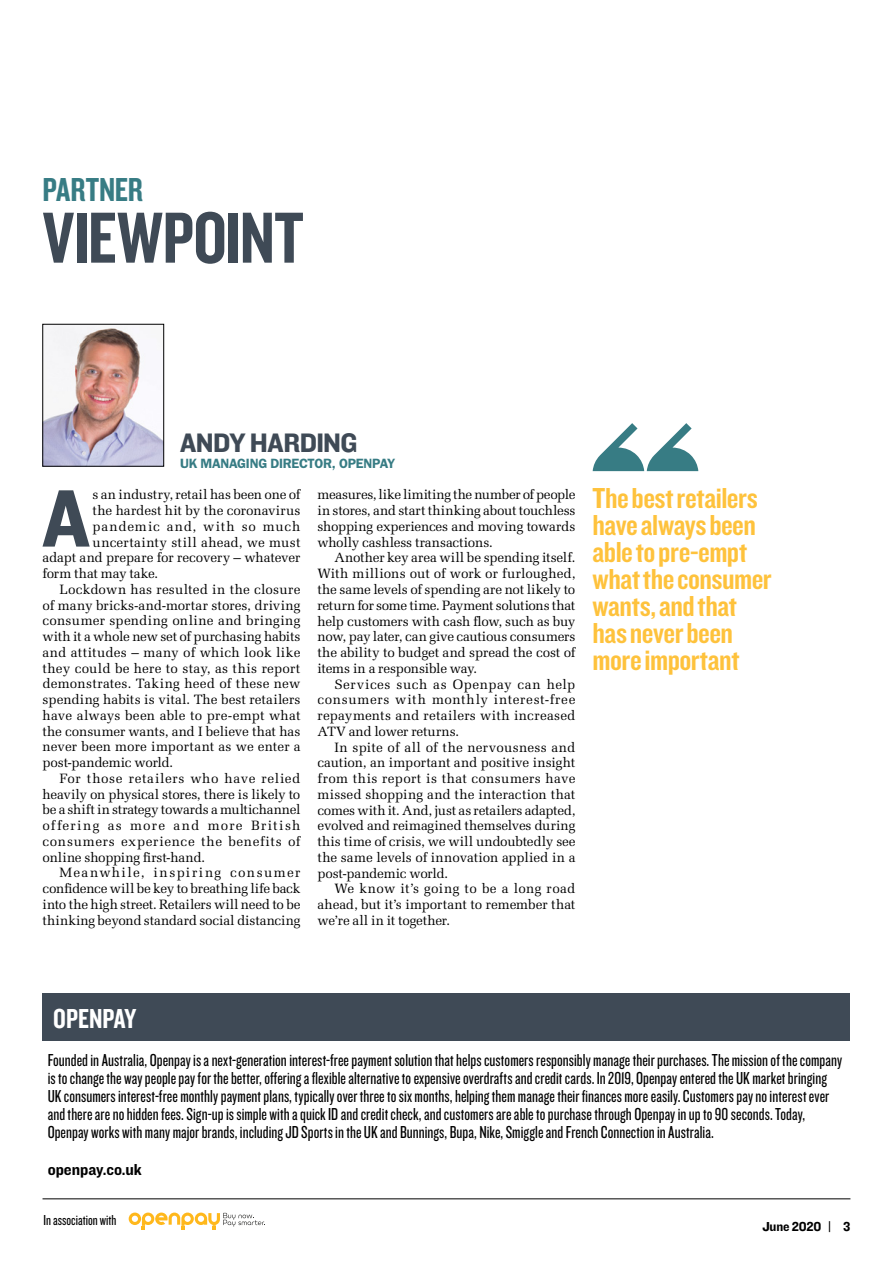
<style>
.page{position:relative;width:893px;height:1263px;background:#fff}
.page>*{position:absolute;margin:0;border:0;box-sizing:border-box;transform-origin:0 0}
.t1{font:84.45px "Knockout 51 Middleweight";color:#3f4a56}
.t2{font:75px "Knockout 49 Liteweight";letter-spacing:-.01em;color:#3f4a56}
.t3{font:34.5px "Knockout 49 Liteweight";letter-spacing:-.005em;color:#377c84}
.t4{font:30px/27px "Knockout 49 Liteweight";letter-spacing:-.015em;color:#fec23c;scale:1.1 1}
.t5{font:28.5px "Knockout 49 Liteweight";color:#fff}
.t6{font:27.75px "Knockout 51 Middleweight";letter-spacing:-.025em;color:#3f4a56}
.t7{font:18px/18px "Knockout 28 Junior Feathrwt";letter-spacing:.005em;color:#000}
.t8{font:16.5px "Knockout 51 Middleweight";color:#000}
.t9{font:15px "Knockout 28 Junior Feathrwt";color:#000}
.t10{font:13.5px/15.8px "Melior";color:#000;text-align:justify}
.t11{font:13.5px "Melior";letter-spacing:-.02em;color:#000}
.t12{font:13.5px "Melior";letter-spacing:.05em;color:#000}
.t13{font:13.5px "Melior";letter-spacing:.045em;color:#000}
.t14{font:13.5px "Melior";letter-spacing:.02em;color:#000}
.t15{font:13.5px "Melior";letter-spacing:.09em;color:#000}
.t16{font:13.5px "Melior";letter-spacing:.1em;color:#000}
.t17{font:600 13.5px "Franklin Gothic";letter-spacing:-.02em;color:#377c84}
.t18{font:13.5px "Melior";letter-spacing:.06em;color:#000}
.t19{font:13.5px "Knockout 51 Middleweight";letter-spacing:-.01em;color:#000}
</style>
<div class="page">
<hr style="left:43px;top:1198px;width:807px;height:1px;background:#000">
<svg style="left:129px;top:1212px;width:136px;height:18px"></svg>
<img style="left:45px;top:326px;width:117px;height:138px">
<svg style="left:593px;top:423px;width:105px;height:48px"></svg>
<div style="left:42px;top:994px;width:808px;height:47px;background:#3f4a56"></div>
<h3 class="t3" style="left:43px;top:168px;width:102px">PARTNER</h3>
<h2 class="t2" style="left:43px;top:190px;width:263px">VIEWPOINT</h2>
<h3 class="t6" style="left:180px;top:424px;width:179px">ANDY HARDING</h3>
<p class="t17" style="left:180px;top:455px;width:217px">UK MANAGING DIRECTOR, OPENPAY</p>
<h1 class="t1" style="left:42px;top:461px;width:50px">A</h1>
<p class="t10" style="left:93px;top:487px;width:209px">s an industry, retail has been one of</p>
<p class="t10" style="left:93px;top:503px;width:209px">the hardest hit by the coronavirus</p>
<p class="t18" style="left:93px;top:518px;width:209px">pandemic and, with so much</p>
<p class="t14" style="left:93px;top:534px;width:209px">uncertainty still ahead, we must</p>
<p class="t10" style="left:43px;top:550px;width:259px">adapt and prepare for recovery – whatever</p>
<p class="t10" style="left:43px;top:566px;width:117px">form that may take.</p>
<p class="t10" style="left:60px;top:581px;width:242px">Lockdown has resulted in the closure</p>
<p class="t10" style="left:43px;top:597px;width:259px">of many bricks-and-mortar stores, driving</p>
<p class="t10" style="left:43px;top:613px;width:259px">consumer spending online and bringing</p>
<p class="t11" style="left:43px;top:629px;width:259px">with it a whole new set of purchasing habits</p>
<p class="t10" style="left:43px;top:644px;width:259px">and attitudes – many of which look like</p>
<p class="t10" style="left:43px;top:660px;width:259px">they could be here to stay, as this report</p>
<p class="t10" style="left:43px;top:676px;width:259px">demonstrates. Taking heed of these new</p>
<p class="t10" style="left:43px;top:692px;width:259px">spending habits is vital. The best retailers</p>
<p class="t10" style="left:43px;top:707px;width:259px">have always been able to pre-empt what</p>
<p class="t10" style="left:43px;top:723px;width:259px">the consumer wants, and I believe that has</p>
<p class="t10" style="left:43px;top:739px;width:259px">never been more important as we enter a</p>
<p class="t11" style="left:43px;top:755px;width:132px">post-pandemic world.</p>
<p class="t13" style="left:60px;top:770px;width:242px">For those retailers who have relied</p>
<p class="t10" style="left:43px;top:786px;width:259px">heavily on physical stores, there is likely to</p>
<p class="t10" style="left:43px;top:802px;width:259px">be a shift in strategy towards a multichannel</p>
<p class="t15" style="left:43px;top:818px;width:259px">offering as more and more British</p>
<p class="t12" style="left:43px;top:833px;width:259px">consumers experience the benefits of</p>
<p class="t10" style="left:43px;top:849px;width:164px">online shopping first-hand.</p>
<p class="t16" style="left:60px;top:865px;width:242px">Meanwhile, inspiring consumer</p>
<p class="t10" style="left:43px;top:881px;width:259px">confidence will be key to breathing life back</p>
<p class="t10" style="left:43px;top:896px;width:259px">into the high street. Retailers will need to be</p>
<p class="t10" style="left:43px;top:912px;width:259px">thinking beyond standard social distancing</p>
<p class="t10" style="left:317px;top:487px;width:259px">measures, like limiting the number of people in stores, and start thinking about touchless shopping experiences and moving towards wholly cashless transactions.</p>
<p class="t10" style="left:317px;top:550px;width:259px;text-indent:17px">Another key area will be spending itself.<br>With millions out of work or furloughed, the same levels of spending are not likely to return for some time. Payment solutions that help customers with cash flow, such as buy now, pay later, can give cautious consumers the ability to budget and spread the cost of items in a responsible way.</p>
<p class="t10" style="left:317px;top:676px;width:259px;text-indent:17px">Services such as Openpay can help consumers with monthly interest-free repayments and retailers with increased ATV and lower returns.</p>
<p class="t10" style="left:317px;top:739px;width:259px;text-indent:17px">In spite of all of the nervousness and caution, an important and positive insight from this report is that consumers have missed shopping and the interaction that comes with it. And, just as retailers adapted, evolved and reimagined themselves during this time of crisis, we will undoubtedly see the same levels of innovation applied in a post-pandemic world.</p>
<p class="t10" style="left:317px;top:881px;width:259px;text-indent:17px">We know it’s going to be a long road ahead, but it’s important to remember that we’re all in it together.</p>
<h3 class="t4" style="left:592px;top:483px;width:165px">The best retailers have always been able to pre-empt what the consumer wants, and that has never been more important</h3>
<h3 class="t5" style="left:53px;top:1000px;width:85px">OPENPAY</h3>
<p class="t7" style="left:48px;top:1050px;width:796px">Founded in Australia, Openpay is a next-generation interest-free payment solution that helps customers responsibly manage their purchases. The mission of the company is to change the way people pay for the better, offering a flexible alternative to expensive overdrafts and credit cards. In 2019, Openpay entered the UK market bringing UK consumers interest-free monthly payment plans, typically over three to six months, helping them manage their finances more easily. Customers pay no interest ever and there are no hidden fees. Sign-up is simple with a quick ID and credit check, and customers are able to purchase through Openpay in up to 90 seconds. Today, Openpay works with many major brands, including JD Sports in the UK and Bunnings, Bupa, Nike, Smiggle and French Connection in Australia.</p>
<p class="t8" style="left:48px;top:1158px;width:96px">openpay.co.uk</p>
<p class="t9" style="left:44px;top:1211px;width:74px">In association with</p>
<p class="t19" style="left:762px;top:1217px;width:90px">June 2020 | 3</p>
</div>
